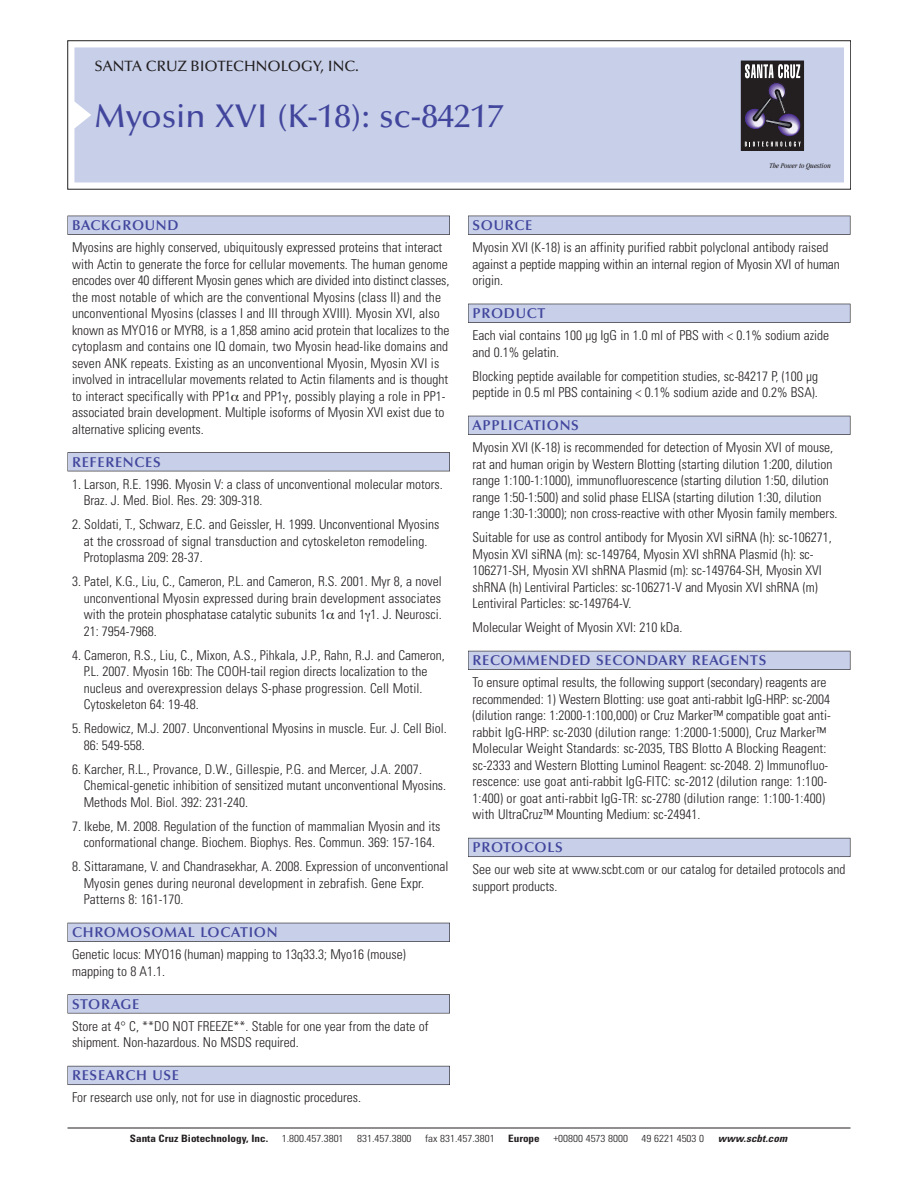
<style>
.page{position:relative;width:918px;height:1188px;background:#fff}
.page>*{position:absolute;margin:0;border:0;box-sizing:border-box;transform-origin:0 0}
.t1{font:500 33px "Optima";color:#41459c}
.t2{font:500 15px "Optima";color:#231f20}
.t3{font:600 14.25px "Optima";letter-spacing:.05em;color:#41459c}
.t4{font:300 condensed 13.5px/16.5px "Univers";color:#231f20}
.t5{font:300 condensed 10.2px "Univers";color:#231f20;scale:1.1 1}
.t6{font:700 condensed 10.2px "Univers";color:#231f20;scale:1.1 1}
.t7{font:italic 700 condensed 10.2px "Univers";color:#231f20;scale:1.1 1}
.t8{font:italic condensed 7.5px "Garamond";color:#231f20}
</style>
<div class="page">
<div style="left:74px;top:47px;width:770px;height:135px;background:#c7cfe9"></div>
<div style="left:741px;top:61px;width:62px;height:89px;background:#231f20"></div>
<div style="left:741px;top:61px;width:63px;height:90px;border:1px solid #231f20"></div>
<svg style="left:741px;top:64px;width:64px;height:83px"></svg>
<div style="left:68px;top:216px;width:382px;height:19px;background:#64636a"></div>
<div style="left:68px;top:216px;width:381px;height:18px;background:#c7cfe9"></div>
<div style="left:68px;top:452px;width:382px;height:19px;background:#64636a"></div>
<div style="left:68px;top:453px;width:381px;height:18px;background:#c7cfe9"></div>
<div style="left:68px;top:923px;width:382px;height:19px;background:#63636c"></div>
<div style="left:68px;top:923px;width:381px;height:18px;background:#c7cfe9"></div>
<div style="left:68px;top:994px;width:382px;height:19px;background:#6b696e"></div>
<div style="left:68px;top:995px;width:381px;height:18px;background:#c7cfe9"></div>
<div style="left:68px;top:1066px;width:382px;height:19px;background:#696a75"></div>
<div style="left:68px;top:1066px;width:381px;height:18px;background:#c7cfe9"></div>
<div style="left:468px;top:216px;width:382px;height:19px;background:#64636a"></div>
<div style="left:468px;top:216px;width:382px;height:18px;background:#c7cfe9"></div>
<div style="left:468px;top:304px;width:382px;height:19px;background:#62626a"></div>
<div style="left:468px;top:304px;width:382px;height:18px;background:#c7cfe9"></div>
<div style="left:468px;top:416px;width:382px;height:19px;background:#63636c"></div>
<div style="left:468px;top:416px;width:382px;height:18px;background:#c7cfe9"></div>
<div style="left:468px;top:651px;width:382px;height:19px;background:#63646e"></div>
<div style="left:468px;top:651px;width:382px;height:18px;background:#c7cfe9"></div>
<div style="left:468px;top:838px;width:382px;height:19px;background:#696a75"></div>
<div style="left:468px;top:838px;width:382px;height:18px;background:#c7cfe9"></div>
<hr style="left:68px;top:1128px;width:782px;height:1px;background:#231f20">
<p class="t2" style="left:94px;top:60px;width:266px">SANTA CRUZ BIOTECHNOLOGY, INC.</p>
<h1 class="t1" style="left:94px;top:102px;width:411px">Myosin XVI (K-18): sc-84217</h1>
<p class="t8" style="left:769px;top:163px;width:63px">The Power to Question</p>
<p class="t3" style="left:72px;top:219px;width:108px">BACKGROUND</p>
<p class="t4" style="left:72px;top:240px;width:379px">Myosins are highly conserved, ubiquitously expressed proteins that interact with Actin to generate the force for cellular movements. The human genome encodes over 40 different Myosin genes which are divided into distinct classes, the most notable of which are the conventional Myosins (class II) and the unconventional Myosins (classes I and III through XVIII). Myosin XVI, also known as MYO16 or MYR8, is a 1,858 amino acid protein that localizes to the cytoplasm and contains one IQ domain, two Myosin head-like domains and seven ANK repeats. Existing as an unconventional Myosin, Myosin XVI is involved in intracellular movements related to Actin filaments and is thought to interact specifically with PP1 and PP1 , possibly playing a role in PP1- associated brain development. Multiple isoforms of Myosin XVI exist due to alternative splicing events.</p>
<p class="t3" style="left:72px;top:456px;width:90px">REFERENCES</p>
<p class="t4" style="left:84px;top:477px;width:361px;text-indent:-12px">1. Larson, R.E. 1996. Myosin V: a class of unconventional molecular motors.<br>Braz. J. Med. Biol. Res. 29: 309-318.</p>
<p class="t4" style="left:84px;top:517px;width:357px;text-indent:-12px">2. Soldati, T., Schwarz, E.C. and Geissler, H. 1999. Unconventional Myosins at the crossroad of signal transduction and cytoskeleton remodeling.<br>Protoplasma 209: 28-37.</p>
<p class="t4" style="left:84px;top:574px;width:359px;text-align:justify;text-indent:-12px">3. Patel, K.G., Liu, C., Cameron, P.L. and Cameron, R.S. 2001. Myr 8, a novel unconventional Myosin expressed during brain development associates with the protein phosphatase catalytic subunits 1 and 1 1. J. Neurosci.<br>21: 7954-7968.</p>
<p class="t4" style="left:84px;top:648px;width:363px;text-indent:-12px">4. Cameron, R.S., Liu, C., Mixon, A.S., Pihkala, J.P., Rahn, R.J. and Cameron, P.L. 2007. Myosin 16b: The COOH-tail region directs localization to the nucleus and overexpression delays S-phase progression. Cell Motil.<br>Cytoskeleton 64: 19-48.</p>
<p class="t4" style="left:84px;top:721px;width:365px;text-indent:-12px">5. Redowicz, M.J. 2007. Unconventional Myosins in muscle. Eur. J. Cell Biol.<br>86: 549-558.</p>
<p class="t4" style="left:84px;top:762px;width:364px;text-indent:-12px">6. Karcher, R.L., Provance, D.W., Gillespie, P.G. and Mercer, J.A. 2007.<br>Chemical-genetic inhibition of sensitized mutant unconventional Myosins.<br>Methods Mol. Biol. 392: 231-240.</p>
<p class="t4" style="left:72px;top:819px;width:370px;text-align:center">7. Ikebe, M. 2008. Regulation of the function of mammalian Myosin and its conformational change. Biochem. Biophys. Res. Commun. 369: 157-164.</p>
<p class="t4" style="left:84px;top:859px;width:366px;text-indent:-12px">8. Sittaramane, V. and Chandrasekhar, A. 2008. Expression of unconventional<br>Myosin genes during neuronal development in zebrafish. Gene Expr.<br>Patterns 8: 161-170.</p>
<p class="t3" style="left:72px;top:926px;width:207px">CHROMOSOMAL LOCATION</p>
<p class="t4" style="left:72px;top:948px;width:335px">Genetic locus: MYO16 (human) mapping to 13q33.3; Myo16 (mouse) mapping to 8 A1.1.</p>
<p class="t3" style="left:72px;top:998px;width:69px">STORAGE</p>
<p class="t4" style="left:72px;top:1019px;width:358px">Store at 4° C, **DO NOT FREEZE**. Stable for one year from the date of shipment. Non-hazardous. No MSDS required.</p>
<p class="t3" style="left:72px;top:1069px;width:109px">RESEARCH USE</p>
<p class="t4" style="left:72px;top:1091px;width:290px">For research use only, not for use in diagnostic procedures.</p>
<p class="t3" style="left:473px;top:219px;width:61px">SOURCE</p>
<p class="t4" style="left:473px;top:240px;width:369px">Myosin XVI (K-18) is an affinity purified rabbit polyclonal antibody raised against a peptide mapping within an internal region of Myosin XVI of human origin.</p>
<p class="t3" style="left:473px;top:307px;width:74px">PRODUCT</p>
<p class="t4" style="left:473px;top:328px;width:358px">Each vial contains 100 µg IgG in 1.0 ml of PBS with &lt; 0.1% sodium azide and 0.1% gelatin.</p>
<p class="t4" style="left:473px;top:369px;width:347px">Blocking peptide available for competition studies, sc-84217 P, (100 µg peptide in 0.5 ml PBS containing &lt; 0.1% sodium azide and 0.2% BSA).</p>
<p class="t3" style="left:473px;top:419px;width:108px">APPLICATIONS</p>
<p class="t4" style="left:473px;top:441px;width:367px">Myosin XVI (K-18) is recommended for detection of Myosin XVI of mouse, rat and human origin by Western Blotting (starting dilution 1:200, dilution range 1:100-1:1000), immunofluorescence (starting dilution 1:50, dilution range 1:50-1:500) and solid phase ELISA (starting dilution 1:30, dilution range 1:30-1:3000); non cross-reactive with other Myosin family members.</p>
<p class="t4" style="left:473px;top:531px;width:361px">Suitable for use as control antibody for Myosin XVI siRNA (h): sc-106271, Myosin XVI siRNA (m): sc-149764, Myosin XVI shRNA Plasmid (h): sc-106271-SH, Myosin XVI shRNA Plasmid (m): sc-149764-SH, Myosin XVI shRNA (h) Lentiviral Particles: sc-106271-V and Myosin XVI shRNA (m)<br>Lentiviral Particles: sc-149764-V.</p>
<p class="t4" style="left:473px;top:621px;width:211px">Molecular Weight of Myosin XVI: 210 kDa.</p>
<p class="t3" style="left:473px;top:654px;width:295px">RECOMMENDED SECONDARY REAGENTS</p>
<p class="t4" style="left:473px;top:676px;width:360px">To ensure optimal results, the following support (secondary) reagents are recommended: 1) Western Blotting: use goat anti-rabbit IgG-HRP: sc-2004 (dilution range: 1:2000-1:100,000) or Cruz Marker™ compatible goat anti&shy;rabbit IgG-HRP: sc-2030 (dilution range: 1:2000-1:5000), Cruz Marker™ Molecular Weight Standards: sc-2035, TBS Blotto A Blocking Reagent: sc-2333 and Western Blotting Luminol Reagent: sc-2048. 2) Immunofluo&shy;rescence: use goat anti-rabbit IgG-FITC: sc-2012 (dilution range: 1:100- 1:400) or goat anti-rabbit IgG-TR: sc-2780 (dilution range: 1:100-1:400) with UltraCruz™ Mounting Medium: sc-24941.</p>
<p class="t3" style="left:473px;top:841px;width:92px">PROTOCOLS</p>
<p class="t4" style="left:473px;top:863px;width:375px">See our web site at www.scbt.com or our catalog for detailed protocols and support products.</p>
<p class="t6" style="left:130px;top:1135px;width:127px">Santa Cruz Biotechnology, Inc.</p>
<p class="t5" style="left:282px;top:1135px;width:58px">1.800.457.3801</p>
<p class="t5" style="left:357px;top:1135px;width:51px">831.457.3800</p>
<p class="t5" style="left:425px;top:1135px;width:65px">fax 831.457.3801</p>
<p class="t6" style="left:508px;top:1135px;width:30px">Europe</p>
<p class="t5" style="left:553px;top:1135px;width:69px">+00800 4573 8000</p>
<p class="t5" style="left:642px;top:1135px;width:58px">49 6221 4503 0</p>
<p class="t7" style="left:718px;top:1135px;width:67px">www.scbt.com</p>
</div>
